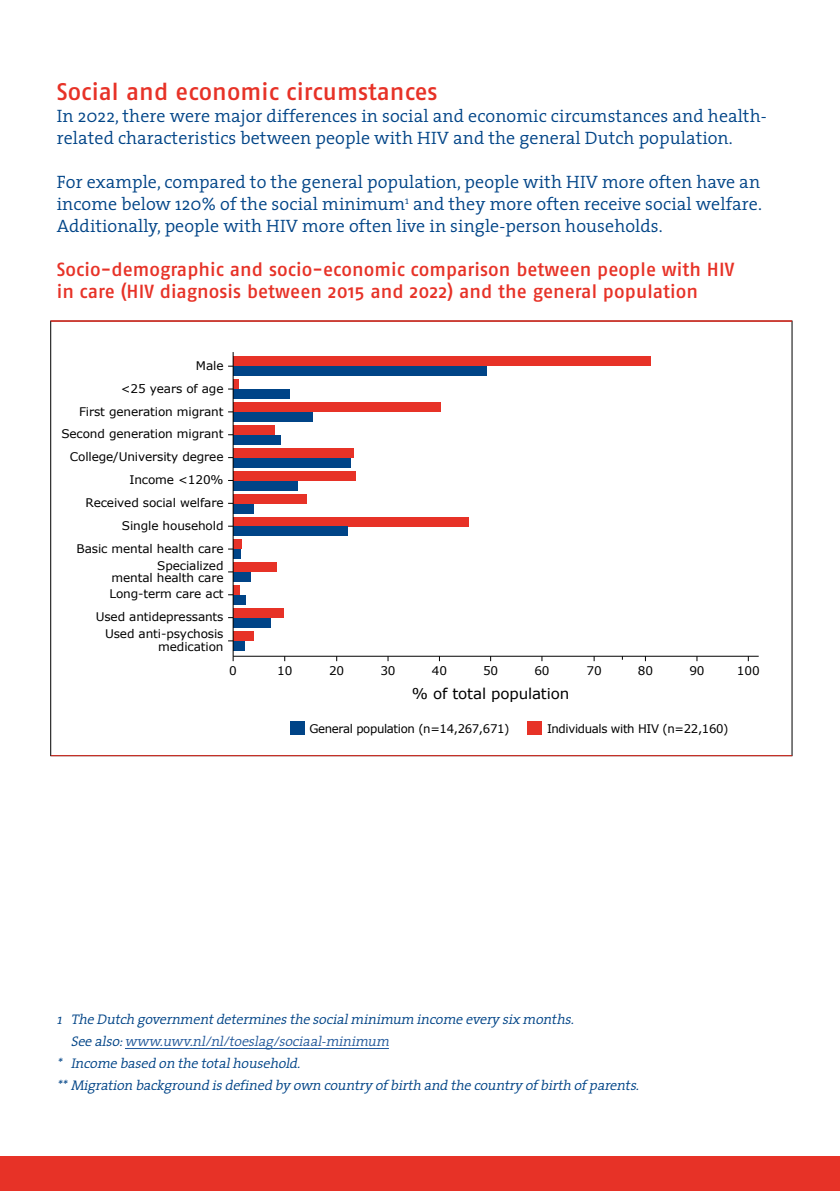
<style>
.page{position:relative;width:840px;height:1191px;background:#fff}
.page>*{position:absolute;margin:0;border:0;box-sizing:border-box;transform-origin:0 0}
.t1{font:500 24px "Fago No";letter-spacing:.005em;color:#e73227}
.t2{font:500 19px/22px "Fago No";letter-spacing:.005em;color:#e73227}
.t3{font:300 18px/22px "The Serif";letter-spacing:.005em;color:#004487}
.t4{font:14.8px "Verdana";letter-spacing:-.01em;color:#000}
.t5{font:italic 300 14px "The Serif";color:#004487}
.t6{font:italic 300 14px "The Serif";color:#245a9c}
.t7{font:11.8px/12.2px "Verdana";letter-spacing:-.01em;color:#000;text-align:right}
.t8{font:11.8px "Verdana";letter-spacing:-.03em;color:#000}
.s1{color:#004487}
</style>
<div class="page">
<div style="left:0;top:1157px;width:839px;height:34px;background:#e73227"></div>
<hr style="left:51px;top:755px;width:740px;height:1px;background:#e73227">
<hr style="left:51px;top:320px;width:740px;height:1px;background:#e73227">
<div style="left:233px;top:631px;width:21px;height:10px;background:#e73227"></div>
<div style="left:233px;top:641px;width:12px;height:10px;background:#004487"></div>
<div style="left:233px;top:608px;width:50px;height:10px;background:#e73227"></div>
<div style="left:233px;top:618px;width:38px;height:10px;background:#004487"></div>
<div style="left:233px;top:585px;width:7px;height:10px;background:#e73227"></div>
<div style="left:233px;top:595px;width:13px;height:10px;background:#004487"></div>
<div style="left:233px;top:562px;width:44px;height:10px;background:#e73227"></div>
<div style="left:233px;top:572px;width:18px;height:10px;background:#004487"></div>
<div style="left:233px;top:539px;width:9px;height:10px;background:#e73227"></div>
<div style="left:233px;top:549px;width:8px;height:10px;background:#004487"></div>
<div style="left:233px;top:516px;width:235px;height:10px;background:#e73227"></div>
<div style="left:233px;top:526px;width:114px;height:10px;background:#004487"></div>
<div style="left:233px;top:493px;width:73px;height:10px;background:#e73227"></div>
<div style="left:233px;top:503px;width:21px;height:10px;background:#004487"></div>
<div style="left:233px;top:471px;width:123px;height:9px;background:#e73227"></div>
<div style="left:233px;top:480px;width:65px;height:10px;background:#004487"></div>
<div style="left:233px;top:448px;width:121px;height:10px;background:#e73227"></div>
<div style="left:233px;top:458px;width:118px;height:9px;background:#004487"></div>
<div style="left:233px;top:425px;width:42px;height:10px;background:#e73227"></div>
<div style="left:233px;top:435px;width:47px;height:10px;background:#004487"></div>
<div style="left:233px;top:402px;width:207px;height:10px;background:#e73227"></div>
<div style="left:233px;top:412px;width:79px;height:10px;background:#004487"></div>
<div style="left:233px;top:379px;width:6px;height:10px;background:#e73227"></div>
<div style="left:233px;top:389px;width:57px;height:10px;background:#004487"></div>
<div style="left:233px;top:356px;width:417px;height:10px;background:#e73227"></div>
<div style="left:233px;top:366px;width:253px;height:10px;background:#004487"></div>
<hr style="left:233px;top:656px;width:525px;height:1px;background:#000">
<hr style="left:232px;top:352px;width:1px;height:304px;background:#000">
<div style="left:290px;top:720px;width:14px;height:14px;background:#004487"></div>
<div style="left:527px;top:720px;width:14px;height:14px;background:#e73227"></div>
<hr style="left:125px;top:1048px;width:264px;height:1px;background:#245a9c">
<h1 class="t1" style="left:57px;top:78px;width:382px">Social and economic circumstances</h1>
<p class="t3" style="left:57px;top:104px;width:711px">In 2022, there were major differences in social and economic circumstances and health&shy;related characteristics between people with HIV and the general Dutch population.</p>
<p class="t3" style="left:57px;top:170px;width:706px;text-align:justify">For example, compared to the general population, people with HIV more often have an income below 120% of the social minimum<sup>1</sup> and they more often receive social welfare.<br>Additionally, people with HIV more often live in single-person households.</p>
<p class="t2" style="left:57px;top:258px;width:678px">Socio-demographic and socio-economic comparison between people with HIV in care (HIV diagnosis between 2015 and 2022) and the general population</p>
<p class="t7" style="left:121px;top:354px;width:104px;line-height:22.8px">Male<br>&lt;25 years of age</p>
<p class="t7" style="left:79px;top:405px;width:146px">First generation migrant</p>
<p class="t7" style="left:61px;top:428px;width:164px">Second generation migrant</p>
<p class="t7" style="left:70px;top:451px;width:155px">College/University degree</p>
<p class="t7" style="left:129px;top:474px;width:96px">Income &lt;120%</p>
<p class="t7" style="left:85px;top:497px;width:139px">Received social welfare</p>
<p class="t7" style="left:122px;top:519px;width:103px">Single household</p>
<p class="t7" style="left:77px;top:542px;width:148px">Basic mental health care</p>
<p class="t7" style="left:111px;top:560px;width:113px">Specialized<br>mental health care</p>
<p class="t7" style="left:109px;top:588px;width:116px">Long-term care act</p>
<p class="t7" style="left:96px;top:611px;width:129px">Used antidepressants</p>
<p class="t7" style="left:105px;top:628px;width:120px">Used anti-psychosis medication</p>
<p class="t7" style="left:229px;top:665px;width:9px">0</p>
<p class="t7" style="left:277px;top:665px;width:17px">10</p>
<p class="t7" style="left:329px;top:665px;width:17px">20</p>
<p class="t7" style="left:380px;top:665px;width:17px">30</p>
<p class="t7" style="left:431px;top:665px;width:17px">40</p>
<p class="t7" style="left:482px;top:665px;width:17px">50</p>
<p class="t7" style="left:534px;top:665px;width:17px">60</p>
<p class="t7" style="left:586px;top:665px;width:17px">70</p>
<p class="t7" style="left:637px;top:665px;width:17px">80</p>
<p class="t7" style="left:689px;top:665px;width:17px">90</p>
<p class="t7" style="left:736px;top:665px;width:24px">100</p>
<p class="t4" style="left:411px;top:684px;width:159px">% of total population</p>
<p class="t8" style="left:309px;top:721px;width:201px">General population (n=14,267,671)</p>
<p class="t8" style="left:546px;top:721px;width:183px">Individuals with HIV (n=22,160)</p>
<p class="t5" style="left:57px;top:1008px;width:522px">1 TheDutch governmentdeterminesthesocialminimum incomeevery sixmonths.</p>
<p class="t6" style="left:71px;top:1030px;width:323px"><span class="s1">Seealso:</span>www.uwv.nl/nl/toeslag/sociaal-minimum</p>
<p class="t5" style="left:57px;top:1052px;width:249px">* Incomebased on thetotalhousehold.</p>
<p class="t5" style="left:57px;top:1074px;width:587px">** Migration background isdefined by own country ofbirth and thecountry ofbirth ofparents.</p>
</div>
